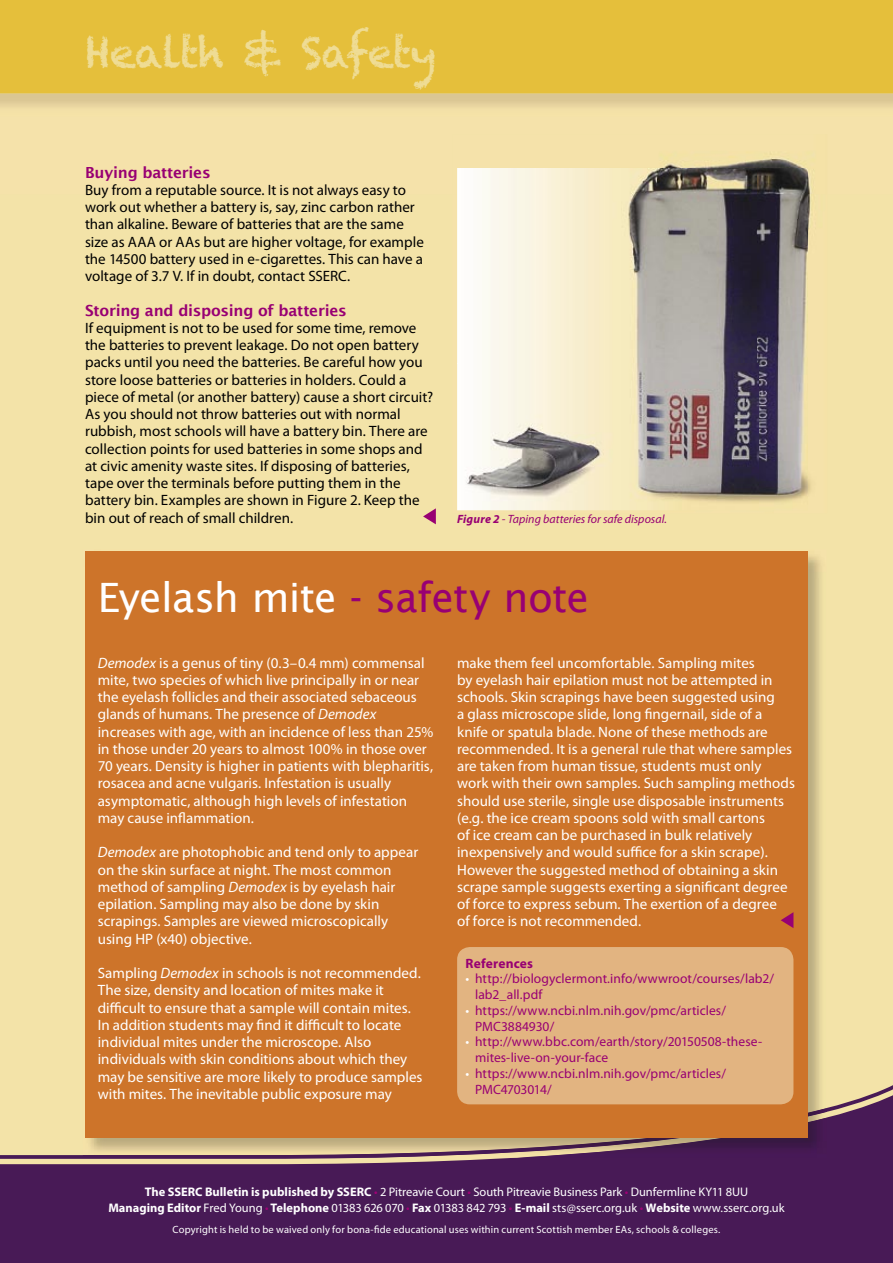
<style>
.page{position:relative;width:893px;height:1263px;background:#fff}
.page>*{position:absolute;margin:0;border:0;box-sizing:border-box;transform-origin:0 0}
.t1{font:42px "Chalkduster";letter-spacing:-.03em;color:#efdc94}
.t2{font:40.5px "Lucida Sans";letter-spacing:-.02em;color:#fff}
.t3{font:600 15.3px "Lucida Sans";letter-spacing:-.015em;color:#980073}
.t4{font:15px/17.2px "Myriad Pro";color:#fff}
.t5{font:15px/17.2px "Myriad Pro";color:#000}
.t6{font:13.5px/15.8px "Myriad Pro";letter-spacing:.005em;color:#980073}
.t7{font:700 13.5px "Myriad Pro";letter-spacing:.01em;color:#980073}
.t8{font:12.45px/15.8px "Myriad Pro";letter-spacing:-.005em;color:#fff;text-align:center}
.t9{font:italic 12px "Myriad Pro";color:#980073}
.t10{font:10.5px "Myriad Pro";letter-spacing:.015em;color:#fff}
.s1{font-weight:700}
.s2{color:#980073}
.s3{font-style:italic}
.s4{color:#fff}
.s5{color:#a10076}
</style>
<div class="page">
<div style="left:0;top:94px;width:893px;height:1169px;background:#f3e3a8"></div>
<svg style="left:0;top:0;width:893px;height:107px;background:#e4c046"></svg>
<div style="left:0;top:1159px;width:893px;height:104px;background:#481a56"></div>
<svg style="left:0;top:1085px;width:893px;height:74px"></svg>
<img style="left:83px;top:1108px;width:744px;height:49px">
<div style="left:85px;top:551px;width:723px;height:587px;background:#cd742a"></div>
<div style="left:457px;top:947px;width:336px;height:157px;background:#e2b481;border-radius:13px"></div>
<svg style="left:423px;top:508px;width:13px;height:16px"></svg>
<img style="left:808px;top:194px;width:3px;height:300px">
<img style="left:506px;top:510px;width:82px;height:1px">
<img style="left:662px;top:157px;width:149px;height:37px">
<img style="left:457px;top:168px;width:351px;height:342px">
<svg style="left:781px;top:912px;width:12px;height:16px"></svg>
<h1 class="t1" style="left:85px;top:28px;width:352px">Health &amp; Safety</h1>
<p class="t3" style="left:85px;top:163px;width:127px">Buying batteries</p>
<p class="t5" style="left:85px;top:182px;width:340px">Buy from a reputable source. It is not always easy to work out whether a battery is, say, zinc carbon rather than alkaline. Beware of batteries that are the same size as AAA or AAs but are higher voltage, for example the 14500 battery used in e-cigarettes. This can have a voltage of 3.7 V. If in doubt, contact SSERC.</p>
<p class="t3" style="left:85px;top:301px;width:263px">Storing and disposing of batteries</p>
<p class="t5" style="left:85px;top:320px;width:350px">If equipment is not to be used for some time, remove the batteries to prevent leakage. Do not open battery packs until you need the batteries. Be careful how you store loose batteries or batteries in holders. Could a piece of metal (or another battery) cause a short circuit?<br>As you should not throw batteries out with normal rubbish, most schools will have a battery bin. There are collection points for used batteries in some shops and at civic amenity waste sites. If disposing of batteries, tape over the terminals before putting them in the battery bin. Examples are shown in Figure 2. Keep the bin out of reach of small children.</p>
<p class="t9" style="left:457px;top:512px;width:211px"><span class="s1">Figure 2</span> - Taping batteries for safe disposal.</p>
<h2 class="t2" style="left:98px;top:574px;width:493px">Eyelash mite <span class="s2">- safety note</span></h2>
<p class="t4" style="left:98px;top:654px;width:337px"><span class="s3">Demodex</span> is a genus of tiny (0.3–0.4 mm) commensal mite, two species of which live principally in or near the eyelash follicles and their associated sebaceous glands of humans. The presence of <span class="s3">Demodex </span>increases with age, with an incidence of less than 25% in those under 20 years to almost 100% in those over 70 years. Density is higher in patients with blepharitis, rosacea and acne vulgaris. Infestation is usually asymptomatic, although high levels of infestation may cause inflammation.</p>
<p class="t4" style="left:98px;top:844px;width:322px"><span class="s3">Demodex</span> are photophobic and tend only to appear on the skin surface at night. The most common method of sampling <span class="s3">Demodex</span> is by eyelash hair epilation. Sampling may also be done by skin scrapings. Samples are viewed microscopically using HP (x40) objective.</p>
<p class="t4" style="left:98px;top:965px;width:326px">Sampling <span class="s3">Demodex</span> in schools is not recommended.<br>The size, density and location of mites make it difficult to ensure that a sample will contain mites.<br>In addition students may find it difficult to locate individual mites under the microscope. Also individuals with skin conditions about which they may be sensitive are more likely to produce samples with mites. The inevitable public exposure may</p>
<p class="t4" style="left:457px;top:654px;width:339px">make them feel uncomfortable. Sampling mites<br>by eyelash hair epilation must not be attempted in schools. Skin scrapings have been suggested using<br>a glass microscope slide, long fingernail, side of a knife or spatula blade. None of these methods are recommended. It is a general rule that where samples are taken from human tissue, students must only work with their own samples. Such sampling methods should use sterile, single use disposable instruments (e.g. the ice cream spoons sold with small cartons<br>of ice cream can be purchased in bulk relatively inexpensively and would suffice for a skin scrape).<br>However the suggested method of obtaining a skin scrape sample suggests exerting a significant degree of force to express sebum. The exertion of a degree<br>of force is not recommended.</p>
<p class="t7" style="left:466px;top:955px;width:69px">References</p>
<p class="t6" style="left:475px;top:971px;width:300px;text-indent:-10px"><span class="s4">•</span> http://biologyclermont.info/wwwroot/courses/lab2/ lab2_all.pdf</p>
<p class="t6" style="left:475px;top:1003px;width:252px;text-indent:-10px"><span class="s4">•</span> https://www.ncbi.nlm.nih.gov/pmc/articles/<br>PMC3884930/</p>
<p class="t6" style="left:475px;top:1034px;width:289px;text-indent:-10px"><span class="s4">•</span> http://www.bbc.com/earth/story/20150508-these&shy;mites-live-on-your-face</p>
<p class="t6" style="left:475px;top:1066px;width:252px;text-indent:-10px"><span class="s4">•</span> https://www.ncbi.nlm.nih.gov/pmc/articles/<br>PMC4703014/</p>
<p class="t8" style="left:108px;top:1184px;width:678px"><span class="s1">The SSERC Bulletin is published by SSERC</span> <span class="s5">•</span> 2 Pitreavie Court <span class="s5">•</span> South Pitreavie Business Park <span class="s5">•</span> Dunfermline KY11 8UU<br><span class="s1">Managing Editor</span> Fred Young <span class="s5">•</span> <span class="s1">Telephone</span> 01383 626 070 <span class="s5">•</span> <span class="s1">Fax</span> 01383 842 793 <span class="s5">•</span> <span class="s1">E-mail</span> sts@sserc.org.uk <span class="s5">•</span> <span class="s1">Website</span> www.sserc.org.uk</p>
<p class="t10" style="left:173px;top:1223px;width:549px">Copyright is held to be waived only for bona-fide educational uses within current Scottish member EAs, schools &amp; colleges.</p>
</div>
